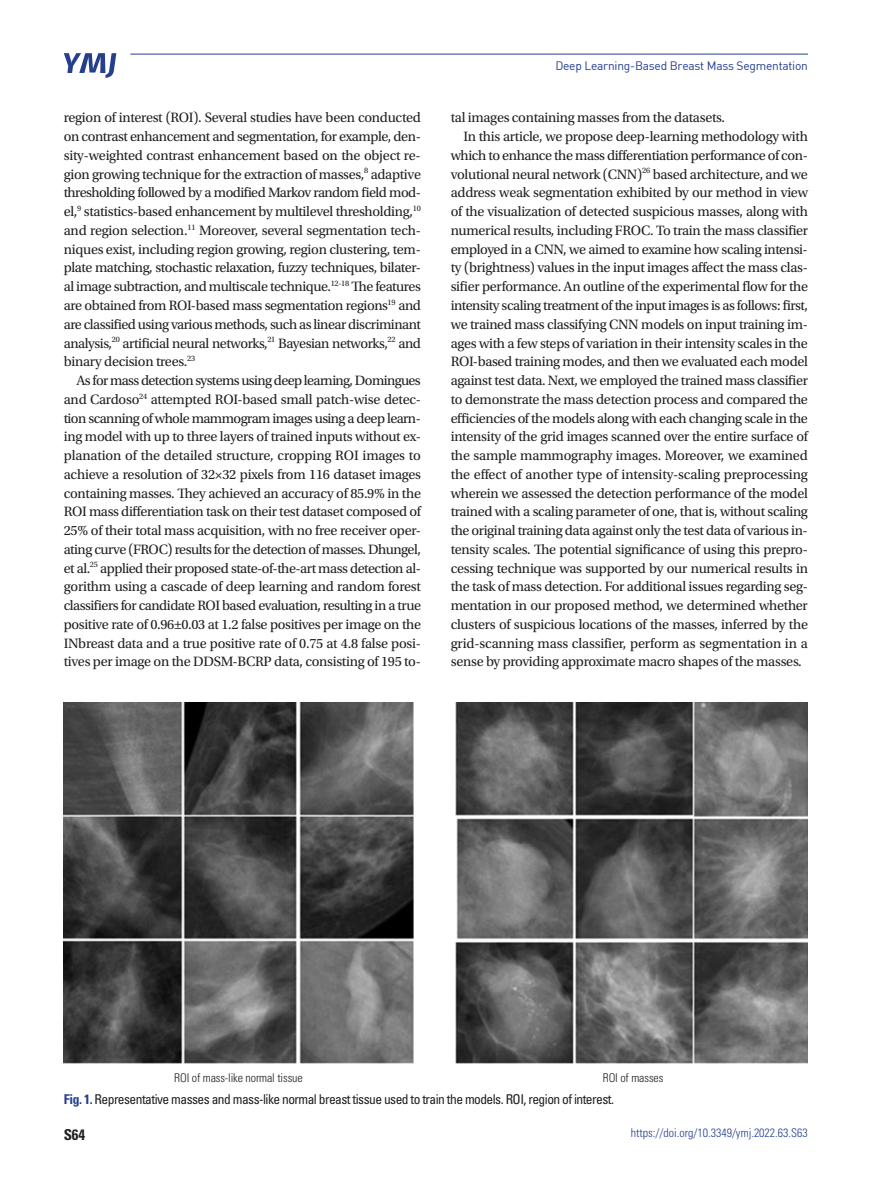
<style>
.page{position:relative;width:893px;height:1191px;background:#fff}
.page>*{position:absolute;margin:0;border:0;box-sizing:border-box;transform-origin:0 0}
.t1{font:700 condensed 15px "Univers LT Std";color:#231f20}
.t2{font:14.25px/18.8px "Utopia Std";letter-spacing:-.02em;color:#231f20;text-align:justify}
.t3{font:condensed 13.5px "Univers LT Std";letter-spacing:-.04em;color:#231f20}
.t4{font:12px "Dinreg";letter-spacing:-.02em;color:#253f8e}
.t5{font:300 condensed 12px "Univers LT Std";color:#253f8e}
.t6{font:300 condensed 12px "Univers LT Std";letter-spacing:-.01em;color:#231f20}
.s1{font-weight:700;color:#253f8e}
</style>
<div class="page">
<svg style="left:64px;top:53px;width:52px;height:25px"></svg>
<hr style="left:130px;top:54px;width:678px;height:1px;background:#253f8e">
<img style="left:64px;top:702px;width:744px;height:361px">
<p class="t2" style="left:64px;top:109px;width:359px">region of interest (ROI). Several studies have been conducted on contrast enhancement and segmentation, for example, den&shy;sity-weighted contrast enhancement based on the object re&shy;gion growing technique for the extraction of masses,<sup>8</sup> adaptive thresholding followed by a modified Markov random field mod&shy;el,<sup>9</sup> statistics-based enhancement by multilevel thresholding,<sup>10 </sup>and region selection.<sup>11</sup> Moreover, several segmentation tech&shy;niques exist, including region growing, region clustering, tem&shy;plate matching, stochastic relaxation, fuzzy techniques, bilater&shy;al image subtraction, and multiscale technique.<sup>12-18</sup> The features are obtained from ROI-based mass segmentation regions<sup>19</sup> and are classified using various methods, such as linear discriminant analysis,<sup>20</sup> artificial neural networks,<sup>21</sup> Bayesian networks,<sup>22</sup> and binary decision trees.<sup>23</sup></p>
<p class="t2" style="left:64px;top:371px;width:359px;text-indent:13px">As for mass detection systems using deep learning, Domingues and Cardoso<sup>24</sup> attempted ROI-based small patch-wise detec&shy;tion scanning of whole mammogram images using a deep learn&shy;ing model with up to three layers of trained inputs without ex&shy;planation of the detailed structure, cropping ROI images to achieve a resolution of 32×32 pixels from 116 dataset images containing masses. They achieved an accuracy of 85.9% in the ROI mass differentiation task on their test dataset composed of 25% of their total mass acquisition, with no free receiver oper&shy;ating curve (FROC) results for the detection of masses. Dhungel, et al.<sup>25</sup> applied their proposed state-of-the-art mass detection al&shy;gorithm using a cascade of deep learning and random forest classifiers for candidate ROI based evaluation, resulting in a true positive rate of 0.96±0.03 at 1.2 false positives per image on the INbreast data and a true positive rate of 0.75 at 4.8 false posi&shy;tives per image on the DDSM-BCRP data, consisting of 195 to-</p>
<p class="t4" style="left:555px;top:58px;width:254px">Deep Learning-Based Breast Mass Segmentation</p>
<p class="t2" style="left:451px;top:109px;width:276px">tal images containing masses from the datasets.</p>
<p class="t2" style="left:463px;top:127px;width:346px">In this article, we propose deep-learning methodology with</p>
<p class="t2" style="left:451px;top:146px;width:359px">which to enhance the mass differentiation performance of con-</p>
<p class="t2" style="left:451px;top:165px;width:359px">volutional neural network (CNN)<sup>26</sup> based architecture, and we</p>
<p class="t2" style="left:451px;top:184px;width:359px">address weak segmentation exhibited by our method in view</p>
<p class="t2" style="left:451px;top:202px;width:359px">of the visualization of detected suspicious masses, along with</p>
<p class="t2" style="left:451px;top:221px;width:359px">numerical results, including FROC. To train the mass classifier</p>
<p class="t2" style="left:451px;top:240px;width:359px">employed in a CNN, we aimed to examine how scaling intensi-</p>
<p class="t2" style="left:451px;top:259px;width:359px">ty (brightness) values in the input images affect the mass clas-</p>
<p class="t2" style="left:451px;top:277px;width:359px">sifier performance. An outline of the experimental flow for the</p>
<p class="t2" style="left:451px;top:296px;width:359px">intensity scaling treatment of the input images is as follows: first,</p>
<p class="t2" style="left:451px;top:315px;width:359px">we trained mass classifying CNN models on input training im-</p>
<p class="t2" style="left:451px;top:334px;width:359px">ages with a few steps of variation in their intensity scales in the</p>
<p class="t2" style="left:451px;top:352px;width:359px">ROI-based training modes, and then we evaluated each model</p>
<p class="t2" style="left:451px;top:371px;width:359px">against test data. Next, we employed the trained mass classifier</p>
<p class="t2" style="left:451px;top:390px;width:359px">to demonstrate the mass detection process and compared the</p>
<p class="t2" style="left:451px;top:409px;width:359px">efficiencies of the models along with each changing scale in the</p>
<p class="t2" style="left:451px;top:427px;width:359px">intensity of the grid images scanned over the entire surface of</p>
<p class="t2" style="left:451px;top:446px;width:359px">the sample mammography images. Moreover, we examined</p>
<p class="t2" style="left:451px;top:465px;width:359px">the effect of another type of intensity-scaling preprocessing</p>
<p class="t2" style="left:451px;top:484px;width:359px">wherein we assessed the detection performance of the model</p>
<p class="t2" style="left:451px;top:502px;width:359px">trained with a scaling parameter of one, that is, without scaling</p>
<p class="t2" style="left:451px;top:521px;width:359px">the original training data against only the test data of various in-</p>
<p class="t2" style="left:451px;top:540px;width:359px">tensity scales. The potential significance of using this prepro-</p>
<p class="t2" style="left:451px;top:559px;width:359px">cessing technique was supported by our numerical results in</p>
<p class="t2" style="left:451px;top:577px;width:359px">the task of mass detection. For additional issues regarding seg-</p>
<p class="t2" style="left:451px;top:596px;width:359px">mentation in our proposed method, we determined whether</p>
<p class="t2" style="left:451px;top:615px;width:359px">clusters of suspicious locations of the masses, inferred by the</p>
<p class="t2" style="left:451px;top:634px;width:359px">grid-scanning mass classifier, perform as segmentation in a</p>
<p class="t2" style="left:451px;top:652px;width:353px">sense by providing approximate macro shapes of the masses.</p>
<p class="t6" style="left:174px;top:1070px;width:130px">ROI of mass-like normal tissue</p>
<p class="t6" style="left:603px;top:1070px;width:62px">ROI of masses</p>
<p class="t3" style="left:64px;top:1090px;width:552px"><span class="s1">Fig. 1.</span> Representative masses and mass-like normal breast tissue used to train the models. ROI, region of interest.</p>
<p class="t1" style="left:64px;top:1125px;width:23px">S64</p>
<p class="t5" style="left:631px;top:1125px;width:179px">https://doi.org/10.3349/ymj.2022.63.S63</p>
</div>
